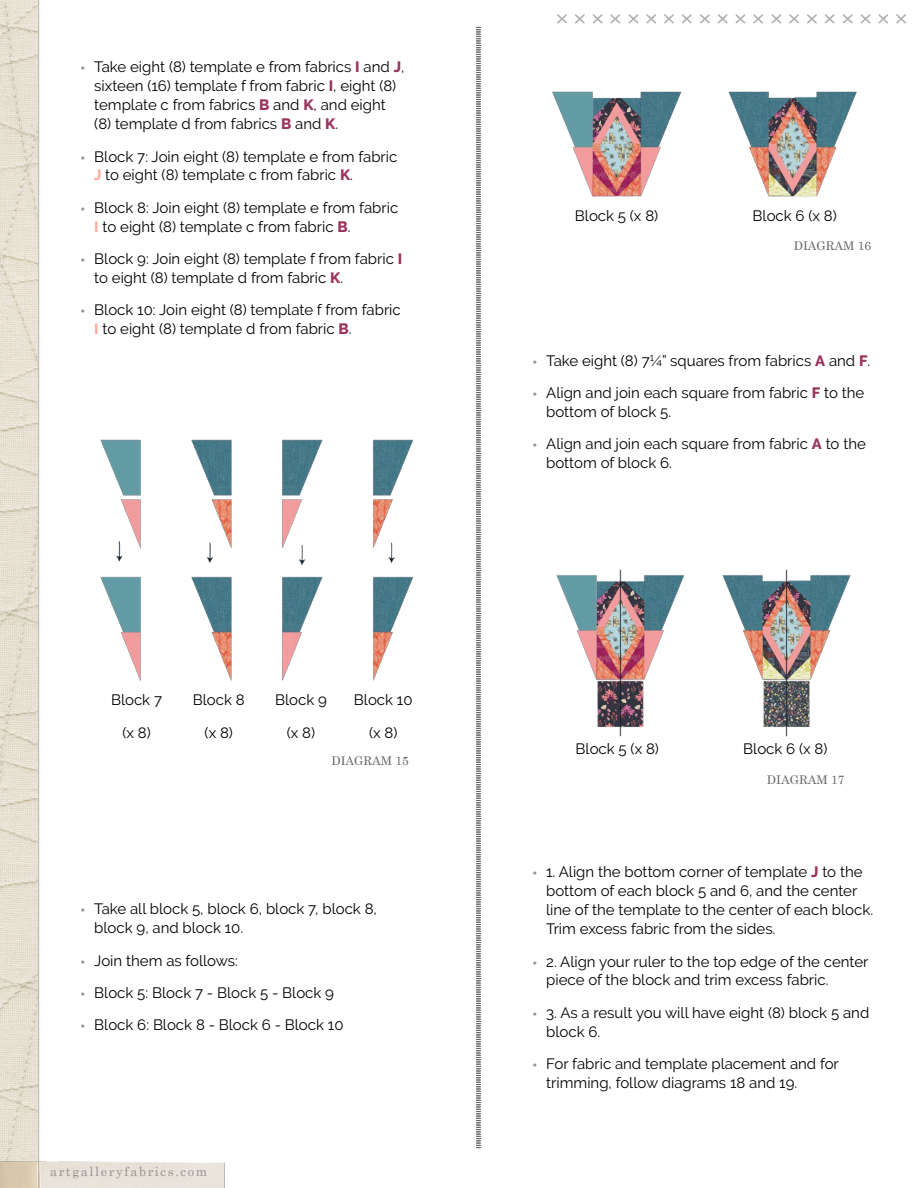
<style>
.page{position:relative;width:918px;height:1188px;background:#fff}
.page>*{position:absolute;margin:0;border:0;box-sizing:border-box;transform-origin:0 0}
.t1{font:15px/18.9px "Raleway";color:#000}
.t2{font:12.75px "Century Schoolbook";letter-spacing:.125em;color:#939494}
.t3{font:12px "Century Schoolbook";color:#636466}
.s1{font-family:"Myriad Pro";color:#939598}
.s2{font-weight:800;color:#9a355e}
.s3{font-weight:800;color:#f9b0a4}
</style>
<div class="page">
<img style="left:0;top:0;width:40px;height:1154px">
<img style="left:0;top:1154px;width:225px;height:34px">
<svg style="left:557px;top:14px;width:349px;height:10px"></svg>
<svg style="left:476px;top:27px;width:5px;height:1121px"></svg>
<img style="left:100px;top:439px;width:314px;height:242px">
<img style="left:552px;top:91px;width:130px;height:106px">
<img style="left:728px;top:91px;width:129px;height:106px">
<img style="left:556px;top:569px;width:128px;height:168px">
<img style="left:722px;top:569px;width:129px;height:168px">
<p class="t1" style="left:94px;top:58px;width:312px;text-indent:-14px"><span class="s1">•</span> Take eight (8) template e from fabrics <span class="s2">I</span> and <span class="s2">J</span>, sixteen (16) template f from fabric <span class="s2">I</span>, eight (8) template c from fabrics <span class="s2">B</span> and <span class="s2">K</span>, and eight (8) template d from fabrics <span class="s2">B</span> and <span class="s2">K</span>.</p>
<p class="t1" style="left:94px;top:147px;width:305px;text-indent:-14px"><span class="s1">•</span> Block 7: Join eight (8) template e from fabric<br><span class="s3">J</span> to eight (8) template c from fabric <span class="s2">K</span>.</p>
<p class="t1" style="left:94px;top:198px;width:305px;text-indent:-14px"><span class="s1">•</span> Block 8: Join eight (8) template e from fabric<br><span class="s3">I</span> to eight (8) template c from fabric <span class="s2">B</span>.</p>
<p class="t1" style="left:94px;top:249px;width:310px;text-indent:-14px"><span class="s1">•</span> Block 9: Join eight (8) template f from fabric <span class="s2">I </span>to eight (8) template d from fabric <span class="s2">K</span>.</p>
<p class="t1" style="left:94px;top:301px;width:308px;text-indent:-14px"><span class="s1">•</span> Block 10: Join eight (8) template f from fabric<br><span class="s3">I</span> to eight (8) template d from fabric <span class="s2">B</span>.</p>
<p class="t1" style="left:111px;top:690px;width:53px">Block 7</p>
<p class="t1" style="left:122px;top:723px;width:30px">(x 8)</p>
<p class="t1" style="left:193px;top:690px;width:53px">Block 8</p>
<p class="t1" style="left:205px;top:723px;width:30px">(x 8)</p>
<p class="t1" style="left:275px;top:690px;width:53px">Block 9</p>
<p class="t1" style="left:287px;top:723px;width:30px">(x 8)</p>
<p class="t1" style="left:354px;top:690px;width:60px">Block 10</p>
<p class="t1" style="left:369px;top:723px;width:30px">(x 8)</p>
<p class="t3" style="left:331px;top:751px;width:79px">DIAGRAM 15</p>
<p class="t1" style="left:94px;top:900px;width:284px;text-indent:-14px"><span class="s1">•</span> Take all block 5, block 6, block 7, block 8, block 9, and block 10.</p>
<p class="t1" style="left:81px;top:951px;width:159px"><span class="s1">•</span> Join them as follows:</p>
<p class="t1" style="left:81px;top:983px;width:255px"><span class="s1">•</span> Block 5: Block 7 - Block 5 - Block 9</p>
<p class="t1" style="left:81px;top:1016px;width:264px"><span class="s1">•</span> Block 6: Block 8 - Block 6 - Block 10</p>
<p class="t2" style="left:50px;top:1161px;width:159px">artgalleryfabrics.com</p>
<p class="t1" style="left:575px;top:206px;width:85px">Block 5 (x 8)</p>
<p class="t1" style="left:753px;top:206px;width:86px">Block 6 (x 8)</p>
<p class="t3" style="left:794px;top:236px;width:79px">DIAGRAM 16</p>
<p class="t1" style="left:533px;top:351px;width:339px"><span class="s1">•</span> Take eight (8) 7¼” squares from fabrics <span class="s2">A</span> and <span class="s2">F</span>.</p>
<p class="t1" style="left:546px;top:383px;width:320px;text-indent:-14px"><span class="s1">•</span> Align and join each square from fabric <span class="s2">F</span> to the bottom of block 5.</p>
<p class="t1" style="left:546px;top:435px;width:321px;text-indent:-14px"><span class="s1">•</span> Align and join each square from fabric <span class="s2">A</span> to the bottom of block 6.</p>
<p class="t1" style="left:576px;top:739px;width:85px">Block 5 (x 8)</p>
<p class="t1" style="left:743px;top:739px;width:86px">Block 6 (x 8)</p>
<p class="t3" style="left:767px;top:770px;width:79px">DIAGRAM 17</p>
<p class="t1" style="left:546px;top:863px;width:329px;text-indent:-14px"><span class="s1">•</span> 1. Align the bottom corner of template <span class="s2">J</span> to the bottom of each block 5 and 6, and the center line of the template to the center of each block.<br>Trim excess fabric from the sides.</p>
<p class="t1" style="left:546px;top:952px;width:324px;text-indent:-14px"><span class="s1">•</span> 2. Align your ruler to the top edge of the center piece of the block and trim excess fabric.</p>
<p class="t1" style="left:546px;top:1003px;width:325px;text-indent:-14px"><span class="s1">•</span> 3. As a result you will have eight (8) block 5 and block 6.</p>
<p class="t1" style="left:546px;top:1054px;width:294px;text-indent:-14px"><span class="s1">•</span> For fabric and template placement and for trimming, follow diagrams 18 and 19.</p>
</div>
